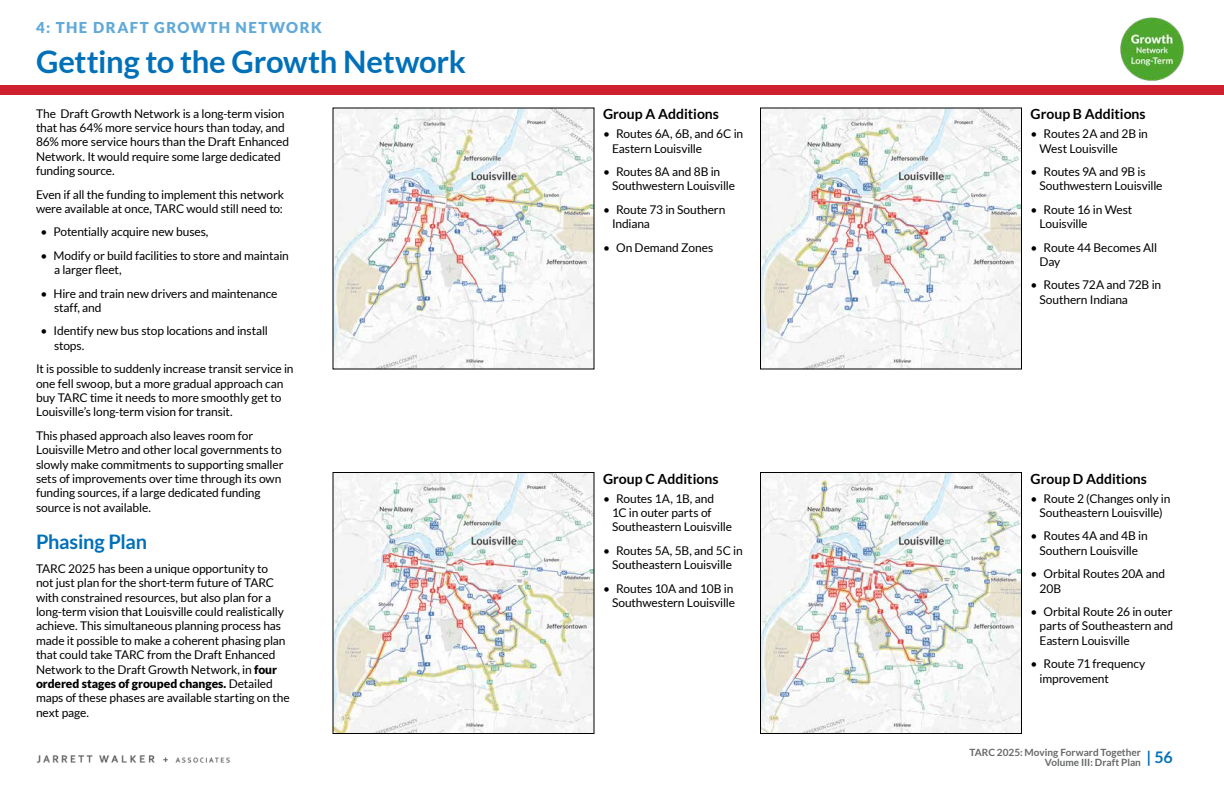
<style>
.page{position:relative;width:1224px;height:792px;background:#fff}
.page>*{position:absolute;margin:0;border:0;box-sizing:border-box;transform-origin:0 0}
.Heading_lvl_1{font:700 31px "Lato";letter-spacing:-.01em;color:#0070b9}
.Heading_lvl_2{font:700 20px "Lato";letter-spacing:-.015em;color:#0070b9}
.t1{font:900 15px "Lato";letter-spacing:.1em;color:#60a9d8}
.Heading_lvl_3{font:700 14px "Lato";color:#000}
.Body_text{font:12px/14.4px "Lato";letter-spacing:-.01em;color:#000}
.Bullet_lvl_1{font:12px/14.4px "Lato";letter-spacing:-.01em;color:#000}
.t2{font:700 10px/10px "Lato";letter-spacing:-.005em;color:#666868}
.s1{font-weight:900}
</style>
<div class="page">
<img style="left:37px;top:755px;width:193px;height:8px">
<div style="left:0;top:85px;width:1224px;height:10px;background:#cf202f"></div>
<img style="left:762px;top:110px;width:258px;height:257px">
<div style="left:760px;top:108px;width:262px;height:261px;border:1px solid #000"></div>
<img style="left:335px;top:110px;width:257px;height:257px">
<img style="left:335px;top:474px;width:257px;height:258px">
<div style="left:333px;top:472px;width:261px;height:262px;border:1px solid #000"></div>
<img style="left:762px;top:474px;width:258px;height:258px">
<div style="left:760px;top:472px;width:262px;height:262px;border:1px solid #000"></div>
<img style="left:1120px;top:17px;width:64px;height:64px">
<p class="t1" style="left:36px;top:19px;width:32px">4: The</p>
<p class="t1" style="left:93px;top:19px;width:230px">Draft Growth Network</p>
<h1 class="Heading_lvl_1" style="left:36px;top:44px;width:431px">Getting to the Growth Network</h1>
<p class="Body_text" style="left:36px;top:106px;width:255px">The Draft Growth Network is a long-term vision that has 64% more service hours than today, and 86% more service hours than the Draft Enhanced Network. It would require some large dedicated funding source.</p>
<p class="Body_text" style="left:36px;top:187px;width:250px">Even if all the funding to implement this network were available at once, TARC would still need to:</p>
<p class="Bullet_lvl_1" style="left:40px;top:225px;width:170px">• Potentially acquire new buses,</p>
<p class="Bullet_lvl_1" style="left:54px;top:248px;width:236px;text-indent:-14px">• Modify or build facilities to store and maintain a larger fleet,</p>
<p class="Bullet_lvl_1" style="left:54px;top:286px;width:225px;text-indent:-14px">• Hire and train new drivers and maintenance staff, and</p>
<p class="Bullet_lvl_1" style="left:54px;top:324px;width:215px;text-indent:-14px">• Identify new bus stop locations and install stops.</p>
<p class="Body_text" style="left:36px;top:362px;width:259px">It is possible to suddenly increase transit service in one fell swoop, but a more gradual approach can buy TARC time it needs to more smoothly get to Louisville’s long-term vision for transit.</p>
<p class="Body_text" style="left:36px;top:428px;width:249px">This phased approach also leaves room for Louisville Metro and other local governments to slowly make commitments to supporting smaller sets of improvements over time through its own funding sources, if a large dedicated funding source is not available.</p>
<p class="Heading_lvl_2" style="left:36px;top:531px;width:113px">Phasing Plan</p>
<p class="Body_text" style="left:36px;top:561px;width:255px">TARC 2025 has been a unique opportunity to<br>not just plan for the short-term future of TARC with constrained resources, but also plan for a long-term vision that Louisville could realistically achieve. This simultaneous planning process has made it possible to make a coherent phasing plan that could take TARC from the Draft Enhanced Network to the Draft Growth Network, in <span class="s1">four ordered stages of grouped changes.</span> Detailed maps of these phases are available starting on the next page.</p>
<h3 class="Heading_lvl_3" style="left:603px;top:106px;width:117px">Group A Additions</h3>
<p class="Bullet_lvl_1" style="left:612px;top:127px;width:133px;text-indent:-9px">• Routes 6A, 6B, and 6C in<br>Eastern Louisville</p>
<p class="Bullet_lvl_1" style="left:612px;top:164px;width:125px;text-indent:-9px">• Routes 8A and 8B in<br>Southwestern Louisville</p>
<p class="Bullet_lvl_1" style="left:612px;top:202px;width:115px;text-indent:-9px">• Route 73 in Southern<br>Indiana</p>
<p class="Bullet_lvl_1" style="left:603px;top:240px;width:112px">• On Demand Zones</p>
<h3 class="Heading_lvl_3" style="left:603px;top:471px;width:117px">Group C Additions</h3>
<p class="Bullet_lvl_1" style="left:612px;top:491px;width:122px;text-indent:-9px">• Routes 1A, 1B, and<br>1C in outer parts of<br>Southeastern Louisville</p>
<p class="Bullet_lvl_1" style="left:603px;top:543px;width:141px;text-align:center">• Routes 5A, 5B, and 5C in<br>Southeastern Louisville</p>
<p class="Bullet_lvl_1" style="left:603px;top:581px;width:133px;text-align:right">• Routes 10A and 10B in<br>Southwestern Louisville</p>
<h3 class="Heading_lvl_3" style="left:1031px;top:106px;width:117px">Group B Additions</h3>
<p class="Bullet_lvl_1" style="left:1040px;top:127px;width:110px;text-indent:-9px">• Routes 2A and 2B in<br>West Louisville</p>
<p class="Bullet_lvl_1" style="left:1040px;top:164px;width:125px;text-indent:-9px">• Routes 9A and 9B is<br>Southwestern Louisville</p>
<p class="Bullet_lvl_1" style="left:1040px;top:202px;width:94px;text-indent:-9px">• Route 16 in West<br>Louisville</p>
<p class="Bullet_lvl_1" style="left:1040px;top:240px;width:119px;text-indent:-9px">• Route 44 Becomes All<br>Day</p>
<p class="Bullet_lvl_1" style="left:1040px;top:278px;width:123px;text-indent:-9px">• Routes 72A and 72B in<br>Southern Indiana</p>
<h3 class="Heading_lvl_3" style="left:1031px;top:471px;width:118px">Group D Additions</h3>
<p class="Bullet_lvl_1" style="left:1031px;top:491px;width:141px;text-align:center">• Route 2 (Changes only in<br>Southeastern Louisville)</p>
<p class="Bullet_lvl_1" style="left:1031px;top:529px;width:119px;text-align:center">• Routes 4A and 4B in<br>Southern Louisville</p>
<p class="Bullet_lvl_1" style="left:1040px;top:567px;width:127px;text-indent:-9px">• Orbital Routes 20A and<br>20B</p>
<p class="Bullet_lvl_1" style="left:1040px;top:604px;width:135px;text-align:justify;text-indent:-9px">• Orbital Route 26 in outer parts of Southeastern and Eastern Louisville</p>
<p class="Bullet_lvl_1" style="left:1040px;top:657px;width:107px;text-indent:-9px">• Route 71 frequency improvement</p>
<p class="t2" style="left:1045px;top:747px;width:129px;text-indent:-75px">TARC 2025: Moving Forward Together<br>Volume III: Draft Plan <sup>|</sup> <sup>56</sup></p>
</div>
